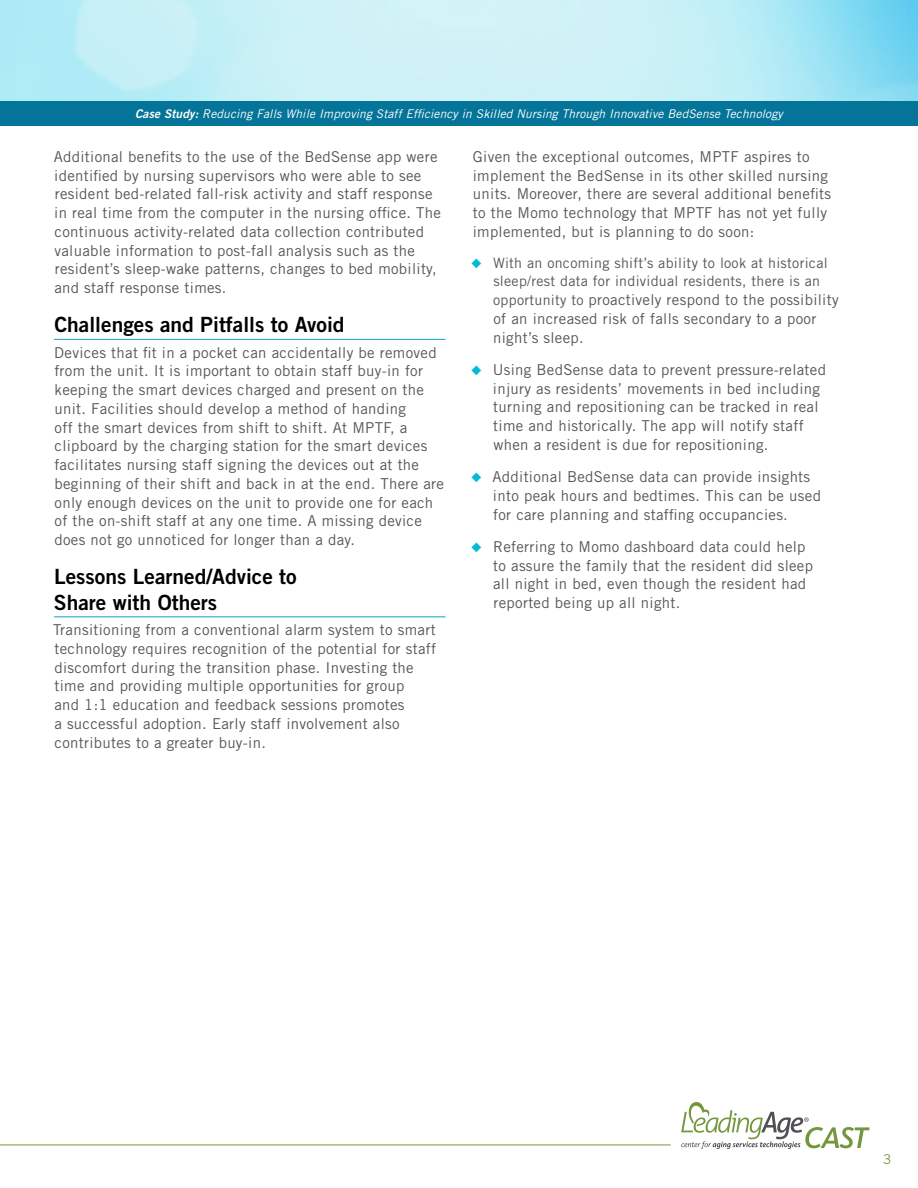
<style>
.page{position:relative;width:918px;height:1188px;background:#fff}
.page>*{position:absolute;margin:0;border:0;box-sizing:border-box;transform-origin:0 0}
.t1{font:21px/25.5px "Trade Gothic LT Std Bd 2";color:#000}
.t2{font:15px/18.8px "Trade Gothic LT Std";letter-spacing:.02em;color:#55565a}
.t3{font:14.25px/18px "Trade Gothic LT Std";letter-spacing:.02em;color:#55565a}
.t4{font:13.5px "Trade Gothic LT Std";color:#799b3d}
.t5{font:italic 12px "Trade Gothic LT Std";letter-spacing:.01em;color:#fff}
.s1{font-family:"Trade Gothic LT Std Bd 2 Obl";font-style:normal}
.s2{color:#03bbd2}
.s3{font-size:14.25px}
</style>
<div class="page">
<img style="left:0;top:0;width:918px;height:101px">
<hr style="left:54px;top:339px;width:392px;height:1px;background:#139fc6">
<hr style="left:54px;top:616px;width:392px;height:1px;background:#139fc6">
<div style="left:0;top:101px;width:918px;height:24px;background:#057499"></div>
<hr style="left:0;top:1145px;width:671px;height:1px;background:#799b3d">
<svg style="left:681px;top:1102px;width:189px;height:47px"></svg>
<p class="t5" style="left:135px;top:106px;width:649px"><span class="s1">Case Study:</span> Reducing Falls While Improving Staff Efficiency in Skilled Nursing Through Innovative BedSense Technology</p>
<p class="t2" style="left:54px;top:147px;width:389px">Additional benefits to the use of the BedSense app were identified by nursing supervisors who were able to see resident bed-related fall-risk activity and staff response in real time from the computer in the nursing office. The continuous activity-related data collection contributed valuable information to post-fall analysis such as the resident’s sleep-wake patterns, changes to bed mobility, and staff response times.</p>
<h1 class="t1" style="left:54px;top:312px;width:292px">Challenges and Pitfalls to Avoid</h1>
<p class="t2" style="left:54px;top:343px;width:391px">Devices that fit in a pocket can accidentally be removed from the unit. It is important to obtain staff buy-in for keeping the smart devices charged and present on the unit. Facilities should develop a method of handing<br>off the smart devices from shift to shift. At MPTF, a clipboard by the charging station for the smart devices facilitates nursing staff signing the devices out at the beginning of their shift and back in at the end. There are only enough devices on the unit to provide one for each of the on-shift staff at any one time. A missing device does not go unnoticed for longer than a day.</p>
<h1 class="t1" style="left:54px;top:564px;width:244px">Lessons Learned/Advice to<br>Share with Others</h1>
<p class="t2" style="left:53px;top:620px;width:385px">Transitioning from a conventional alarm system to smart technology requires recognition of the potential for staff discomfort during the transition phase. Investing the time and providing multiple opportunities for group<br>and 1:1 education and feedback sessions promotes<br>a successful adoption. Early staff involvement also contributes to a greater buy-in.</p>
<p class="t2" style="left:473px;top:147px;width:360px">Given the exceptional outcomes, MPTF aspires to implement the BedSense in its other skilled nursing units. Moreover, there are several additional benefits to the Momo technology that MPTF has not yet fully implemented, but is planning to do soon:</p>
<p class="t3" style="left:493px;top:254px;width:336px;text-indent:-22px"><span class="s2">◆</span> With an oncoming shift’s ability to look at historical sleep/rest data for individual residents, there is an</p>
<p class="t2" style="left:493px;top:290px;width:347px"><span class="s3">opportunity to</span> proactively respond to the possibility of an increased risk of falls secondary to a poor night’s sleep.</p>
<p class="t2" style="left:493px;top:360px;width:335px;text-indent:-22px"><span class="s2">◆</span> Using BedSense data to prevent pressure-related injury as residents’ movements in bed including turning and repositioning can be tracked in real time and historically. The app will notify staff when a resident is due for repositioning.</p>
<p class="t2" style="left:493px;top:467px;width:330px;text-indent:-22px"><span class="s2">◆</span> Additional BedSense data can provide insights into peak hours and bedtimes. This can be used for care planning and staffing occupancies.</p>
<p class="t2" style="left:493px;top:537px;width:321px;text-indent:-22px"><span class="s2">◆</span> Referring to Momo dashboard data could help to assure the family that the resident did sleep all night in bed, even though the resident had reported being up all night.</p>
<p class="t4" style="left:883px;top:1151px;width:10px">3</p>
</div>
